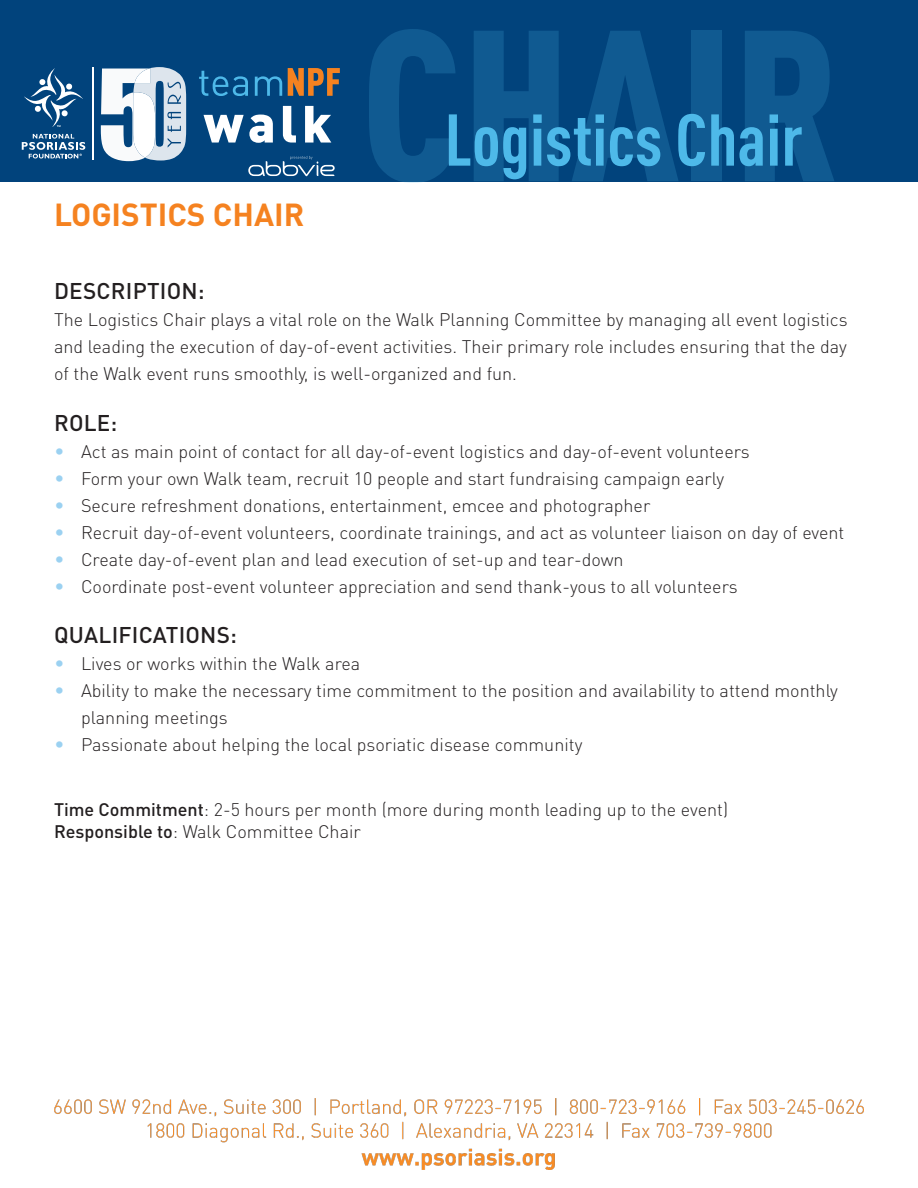
<style>
.page{position:relative;width:918px;height:1188px;background:#fff}
.page>*{position:absolute;margin:0;border:0;box-sizing:border-box;transform-origin:0 0}
.t1{font:900 condensed 211.5px "DINOT";color:#4eb9e9}
.t2{font:700 condensed 72px "DINOT";color:#4eb9e9}
.t3{font:700 31.5px "DINOT";color:#f58220}
.t4{font:500 22.5px "DINOT";letter-spacing:.01em;color:#231f20}
.t5{font:300 18px/27px "DINOT";color:#231f20;text-align:justify}
.s1{font-size:19.5px;color:#9bd1f1}
.s2{font-weight:500}
</style>
<div class="page">
<div style="left:0;top:0;width:918px;height:181px;background:#01437c"></div>
<svg style="left:199px;top:71px;width:49px;height:25px"></svg>
<svg style="left:255px;top:76px;width:27px;height:20px"></svg>
<svg style="left:288px;top:68px;width:52px;height:28px"></svg>
<svg style="left:204px;top:115px;width:69px;height:28px"></svg>
<svg style="left:283px;top:106px;width:13px;height:37px"></svg>
<svg style="left:305px;top:106px;width:26px;height:37px"></svg>
<svg style="left:248px;top:156px;width:87px;height:20px"></svg>
<hr style="left:92px;top:67px;width:2px;height:92px;background:#fff">
<svg style="left:22px;top:134px;width:63px;height:24px"></svg>
<svg style="left:24px;top:68px;width:59px;height:59px"></svg>
<svg style="left:101px;top:67px;width:85px;height:94px"></svg>
<img style="left:54px;top:1098px;width:810px;height:72px">
<p class="t3" style="left:54px;top:193px;width:252px">LOGISTICS CHAIR</p>
<h1 class="t1" style="left:362px;top:-26px;width:479px">CHAIR</h1>
<p class="t2" style="left:444px;top:96px;width:360px">Logistics Chair</p>
<p class="t4" style="left:54px;top:276px;width:152px">DESCRIPTION:</p>
<p class="t5" style="left:54px;top:306px;width:795px">The Logistics Chair plays a vital role on the Walk Planning Committee by managing all event logistics and leading the execution of day-of-event activities. Their primary role includes ensuring that the day of the Walk event runs smoothly, is well-organized and fun.</p>
<p class="t4" style="left:54px;top:407px;width:65px">ROLE:</p>
<p class="t5" style="left:54px;top:437px;width:697px"><span class="s1">•</span> Act as main point of contact for all day-of-event logistics and day-of-event volunteers</p>
<p class="t5" style="left:54px;top:464px;width:672px"><span class="s1">•</span> Form your own Walk team, recruit 10 people and start fundraising campaign early</p>
<p class="t5" style="left:54px;top:491px;width:598px"><span class="s1">•</span> Secure refreshment donations, entertainment, emcee and photographer</p>
<p class="t5" style="left:54px;top:518px;width:792px"><span class="s1">•</span> Recruit day-of-event volunteers, coordinate trainings, and act as volunteer liaison on day of event</p>
<p class="t5" style="left:54px;top:545px;width:571px"><span class="s1">•</span> Create day-of-event plan and lead execution of set-up and tear-down</p>
<p class="t5" style="left:54px;top:572px;width:685px"><span class="s1">•</span> Coordinate post-event volunteer appreciation and send thank-yous to all volunteers</p>
<p class="t4" style="left:54px;top:620px;width:184px">QUALIFICATIONS:</p>
<p class="t5" style="left:54px;top:650px;width:308px"><span class="s1">•</span> Lives or works within the Walk area</p>
<p class="t5" style="left:81px;top:677px;width:759px;text-indent:-27px"><span class="s1">•</span> Ability to make the necessary time commitment to the position and availability to attend monthly planning meetings</p>
<p class="t5" style="left:54px;top:731px;width:530px"><span class="s1">•</span> Passionate about helping the local psoriatic disease community</p>
<p class="t5" style="left:54px;top:795px;width:676px"><span class="s2">Time Commitment</span>: 2-5 hours per month (more during month leading up to the event)</p>
<p class="t5" style="left:54px;top:817px;width:308px"><span class="s2">Responsible to</span>: Walk Committee Chair</p>
</div>
